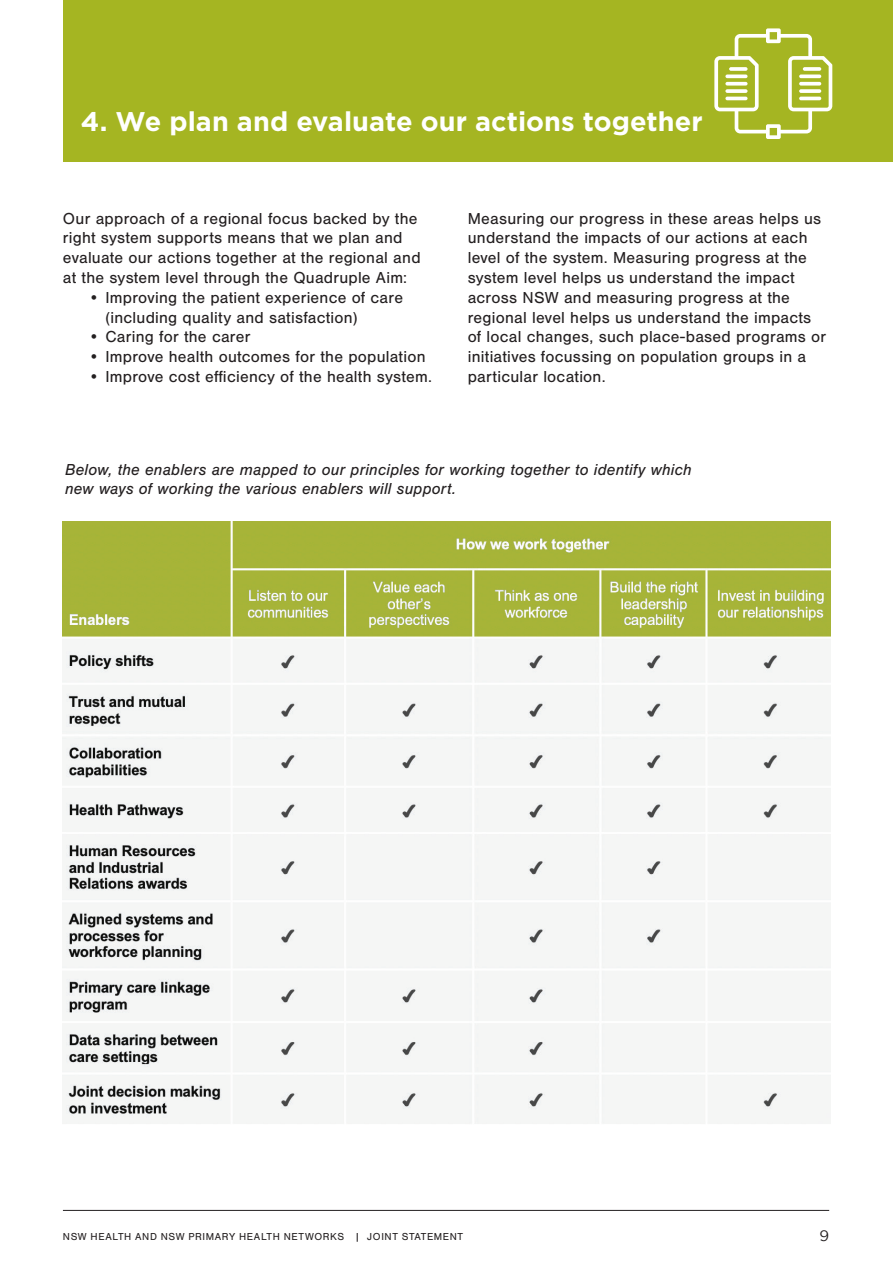
<style>
.page{position:relative;width:893px;height:1263px;background:#fff}
.page>*{position:absolute;margin:0;border:0;box-sizing:border-box;transform-origin:0 0}
.t1{font:700 27px "Gotham";color:#fff}
.t2{font:16.5px/19.8px "Nimbus San";letter-spacing:.015em;color:#231f20}
.t3{font:italic 16.5px/19.8px "Nimbus San";letter-spacing:.01em;color:#231f20}
.t4{font:15px "Gotham";color:#231f20}
.t5{font:10.5px "Nimbus San";letter-spacing:.06em;color:#231f20}
</style>
<div class="page">
<hr style="left:63px;top:1210px;width:766px;height:1px;background:#231f20">
<div style="left:64px;top:0;width:829px;height:162px;background:#a5b522"></div>
<img style="left:63px;top:521px;width:767px;height:603px">
<svg style="left:714px;top:28px;width:118px;height:111px"></svg>
<h1 class="t1" style="left:81px;top:106px;width:623px">4. We plan and evaluate our actions together</h1>
<p class="t2" style="left:63px;top:209px;width:359px">Our approach of a regional focus backed by the right system supports means that we plan and evaluate our actions together at the regional and at the system level through the Quadruple Aim:</p>
<p class="t2" style="left:105px;top:288px;width:299px;text-indent:-17px">• Improving the patient experience of care (including quality and satisfaction)</p>
<p class="t2" style="left:88px;top:327px;width:164px">• Caring for the carer</p>
<p class="t2" style="left:88px;top:347px;width:339px">• Improve health outcomes for the population</p>
<p class="t2" style="left:88px;top:367px;width:345px">• Improve cost efficiency of the health system.</p>
<p class="t2" style="left:468px;top:209px;width:360px">Measuring our progress in these areas helps us understand the impacts of our actions at each level of the system. Measuring progress at the system level helps us understand the impact across NSW and measuring progress at the regional level helps us understand the impacts of local changes, such place-based programs or initiatives focussing on population groups in a particular location.</p>
<p class="t3" style="left:65px;top:459px;width:628px">Below, the enablers are mapped to our principles for working together to identify which new ways of working the various enablers will support.</p>
<p class="t5" style="left:63px;top:1231px;width:402px">NSW HEALTH AND NSW PRIMARY HEALTH NETWORKS | JOINT STATEMENT</p>
<p class="t4" style="left:819px;top:1227px;width:11px">9</p>
</div>
